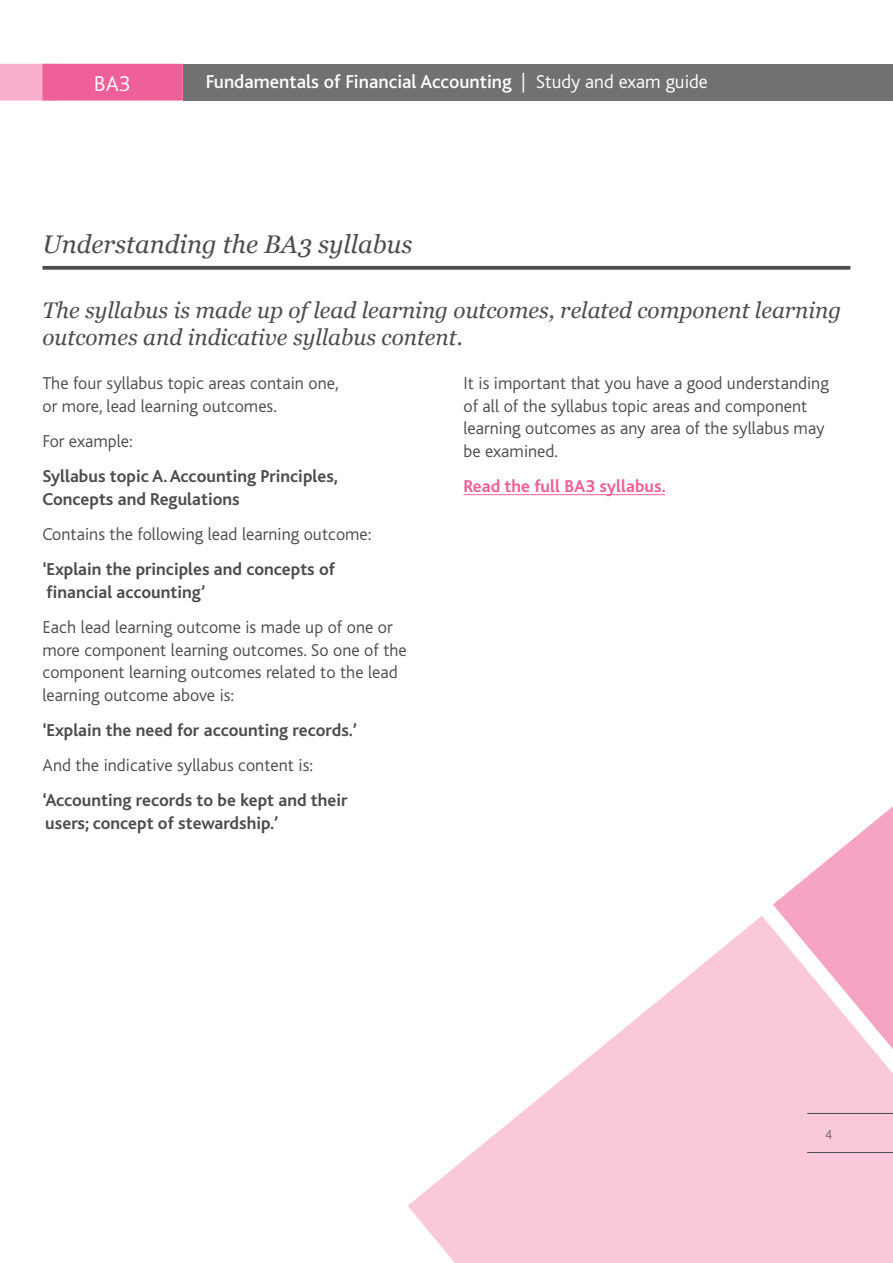
<style>
.page{position:relative;width:893px;height:1263px;background:#fff}
.page>*{position:absolute;margin:0;border:0;box-sizing:border-box;transform-origin:0 0}
.t1{font:italic 25.5px "Georgia";color:#4d4d4f}
.t2{font:italic 22.5px/27px "Georgia";color:#4d4d4f}
.t3{font:300 22.5px "Bliss";color:#fff}
.t4{font:500 19.5px "Bliss";color:#fff}
.t5{font:300 18px/22.5px "Bliss";color:#4d4d4f}
.t6{font:700 18px/22.5px "Bliss";color:#4d4d4f}
.t7{font:700 18px "Bliss";color:#f06098}
.t8{font:200 13.5px "Bliss";color:#4d4d4f}
.s1{font-weight:300}
</style>
<div class="page">
<svg style="left:43px;top:266px;width:807px;height:4px;background:#5a5a5c"></svg>
<hr style="left:463px;top:494px;width:202px;height:1px;background:#f06098">
<svg style="left:773px;top:806px;width:120px;height:110px;fill:#f6a4c4"></svg>
<svg style="left:408px;top:916px;width:485px;height:347px;fill:#f9c8db"></svg>
<hr style="left:807px;top:1113px;width:86px;height:1px;background:#4d4d4f">
<hr style="left:807px;top:1152px;width:86px;height:1px;background:#4d4d4f">
<div style="left:183px;top:64px;width:710px;height:37px;background:#707172"></div>
<div style="left:0;top:64px;width:57px;height:37px;background:#f7afcb"></div>
<div style="left:43px;top:64px;width:140px;height:37px;background:#f06098"></div>
<p class="t3" style="left:94px;top:72px;width:38px">BA3</p>
<p class="t4" style="left:206px;top:72px;width:504px">Fundamentals of Financial Accounting <span class="s1">| Study and exam guide</span></p>
<h1 class="t1" style="left:43px;top:226px;width:371px">Understanding the BA3 syllabus</h1>
<p class="t2" style="left:43px;top:296px;width:800px">The syllabus is made up of lead learning outcomes, related component learning outcomes and indicative syllabus content.</p>
<p class="t5" style="left:43px;top:372px;width:298px">The four syllabus topic areas contain one, or more, lead learning outcomes.</p>
<p class="t5" style="left:43px;top:430px;width:92px">For example:</p>
<p class="t6" style="left:43px;top:465px;width:297px">Syllabus topic A.Accounting Principles,<br>Concepts and Regulations</p>
<p class="t5" style="left:43px;top:523px;width:330px">Contains the following lead learning outcome:</p>
<p class="t6" style="left:43px;top:558px;width:294px">‘Explain the principles and concepts of financial accounting’</p>
<p class="t5" style="left:43px;top:616px;width:366px">Each lead learning outcome is made up of one or more component learning outcomes. So one of the component learning outcomes related to the lead learning outcome above is:</p>
<p class="t6" style="left:43px;top:719px;width:316px">‘Explain the need for accounting records.’</p>
<p class="t5" style="left:43px;top:754px;width:272px">And the indicative syllabus content is:</p>
<p class="t6" style="left:43px;top:790px;width:307px">‘Accounting records to be kept and their users; concept of stewardship.’</p>
<p class="t5" style="left:463px;top:372px;width:367px">It is important that you have a good understanding of all of the syllabus topic areas and component learning outcomes as any area of the syllabus may be examined.</p>
<p class="t7" style="left:463px;top:477px;width:204px">Read the full BA3 syllabus.</p>
<p class="t8" style="left:825px;top:1128px;width:8px">4</p>
</div>
